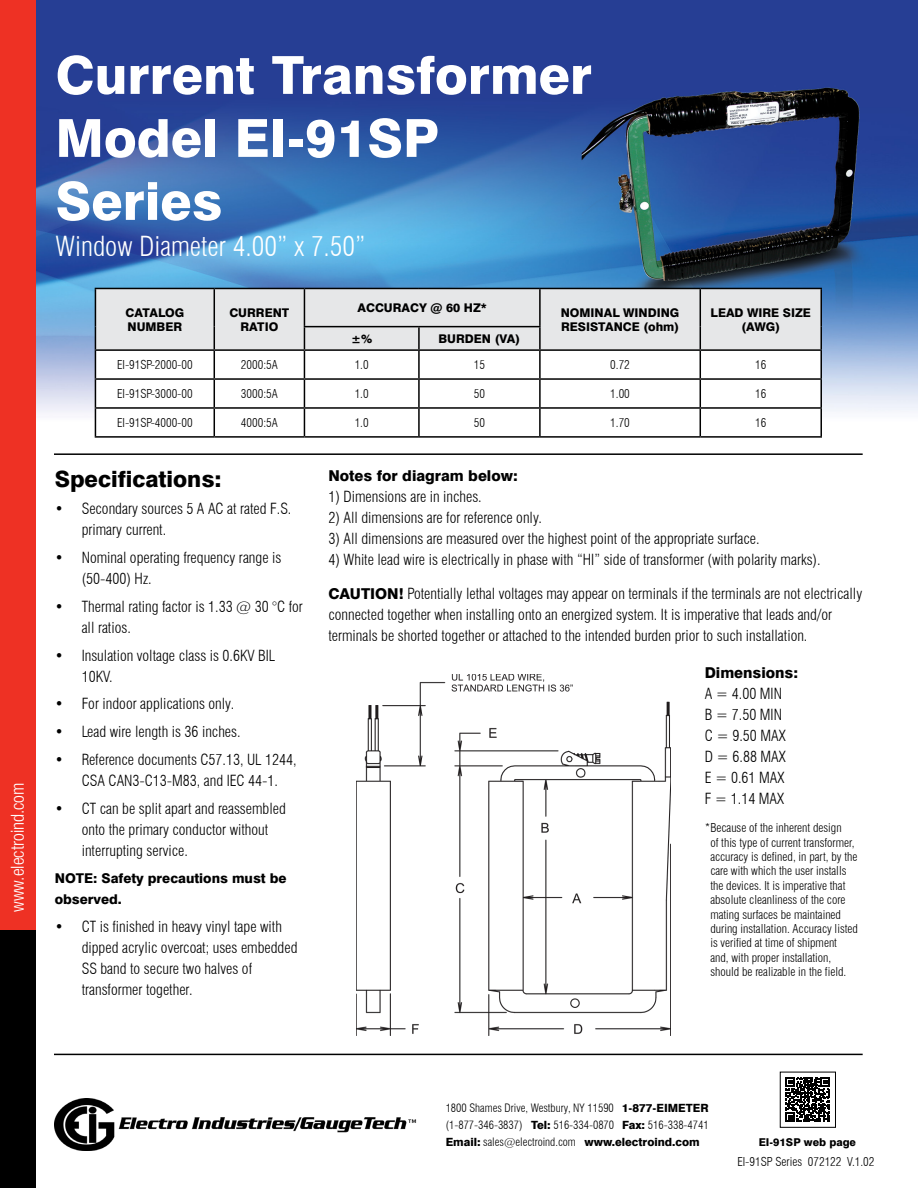
<style>
.page{position:relative;width:918px;height:1188px;background:#fff}
.page>*{position:absolute;margin:0;border:0;box-sizing:border-box;transform-origin:0 0}
.t1{font:800 52.5px/63px "Swiss 721 BT";color:#fff}
.t2{font:300 condensed 27px "Swiss 721 BT";color:#fff}
.t3{font:800 22.5px "Swiss 721 BT";color:#000}
.t4{font:300 condensed 18px "Helvetica Neue LT Std";color:#fff}
.t5{font:300 condensed 15px/21px "Swiss 721 BT";color:#000}
.t6{font:800 15px "Swiss 721 BT";color:#000}
.t7{font:800 13.5px/21px "Swiss 721 BT";color:#000}
.t8{font:300 condensed 12px/14.4px "Swiss 721 BT";color:#000}
.t9{font:800 12px/14.4px "Swiss 721 BT";color:#000}
.t10{font:300 condensed 11.4px/17.2px "Swiss 721 BT";color:#000;text-align:justify}
.t11{font:800 10.8px "Swiss 721 BT";color:#000}
.s1{font-weight:800;font-stretch:normal}
</style>
<div class="page">
<img style="left:36px;top:0;width:882px;height:1151px">
<div style="left:0;top:0;width:36px;height:1188px;background:#ee3124"></div>
<div style="left:0;top:931px;width:36px;height:257px;background:#000"></div>
<img style="left:356px;top:674px;width:315px;height:362px">
<div style="left:96px;top:289px;width:724px;height:60px;background:#e6e7e8"></div>
<svg style="left:96px;top:351px;width:724px;height:85px"></svg>
<hr style="left:95px;top:288px;width:119px;height:1px;background:#000">
<hr style="left:95px;top:289px;width:1px;height:38px;background:#000">
<hr style="left:214px;top:288px;width:90px;height:1px;background:#000">
<hr style="left:214px;top:289px;width:1px;height:38px;background:#000">
<hr style="left:304px;top:288px;width:115px;height:1px;background:#000">
<hr style="left:304px;top:289px;width:1px;height:37px;background:#000">
<hr style="left:419px;top:288px;width:121px;height:1px;background:#000">
<hr style="left:540px;top:288px;width:160px;height:1px;background:#000">
<hr style="left:539px;top:289px;width:2px;height:37px;background:#000">
<hr style="left:700px;top:288px;width:122px;height:1px;background:#000">
<hr style="left:700px;top:289px;width:1px;height:38px;background:#000">
<hr style="left:820px;top:289px;width:2px;height:38px;background:#000">
<hr style="left:304px;top:326px;width:115px;height:1px;background:#000">
<hr style="left:419px;top:326px;width:122px;height:1px;background:#000">
<hr style="left:418px;top:327px;width:2px;height:22px;background:#000">
<hr style="left:539px;top:327px;width:2px;height:22px;background:#000">
<hr style="left:820px;top:327px;width:2px;height:22px;background:#000">
<hr style="left:95px;top:349px;width:119px;height:2px;background:#000">
<hr style="left:214px;top:349px;width:90px;height:2px;background:#000">
<hr style="left:304px;top:349px;width:115px;height:2px;background:#000">
<hr style="left:419px;top:349px;width:121px;height:2px;background:#000">
<hr style="left:418px;top:351px;width:2px;height:27px;background:#000">
<hr style="left:540px;top:349px;width:160px;height:2px;background:#000">
<hr style="left:539px;top:351px;width:2px;height:27px;background:#000">
<hr style="left:700px;top:349px;width:122px;height:2px;background:#000">
<hr style="left:820px;top:351px;width:2px;height:27px;background:#000">
<hr style="left:95px;top:378px;width:119px;height:2px;background:#000">
<hr style="left:214px;top:378px;width:90px;height:2px;background:#000">
<hr style="left:304px;top:378px;width:115px;height:2px;background:#000">
<hr style="left:419px;top:378px;width:121px;height:2px;background:#000">
<hr style="left:418px;top:380px;width:2px;height:27px;background:#000">
<hr style="left:540px;top:378px;width:160px;height:2px;background:#000">
<hr style="left:539px;top:380px;width:2px;height:27px;background:#000">
<hr style="left:700px;top:378px;width:122px;height:2px;background:#000">
<hr style="left:820px;top:380px;width:2px;height:27px;background:#000">
<hr style="left:95px;top:407px;width:119px;height:2px;background:#000">
<svg style="left:95px;top:327px;width:1px;height:109px"></svg>
<hr style="left:214px;top:407px;width:90px;height:2px;background:#000">
<svg style="left:214px;top:327px;width:1px;height:109px"></svg>
<hr style="left:304px;top:407px;width:115px;height:2px;background:#000">
<svg style="left:304px;top:327px;width:1px;height:109px"></svg>
<hr style="left:419px;top:407px;width:121px;height:2px;background:#000">
<hr style="left:418px;top:409px;width:2px;height:27px;background:#000">
<hr style="left:540px;top:407px;width:160px;height:2px;background:#000">
<hr style="left:539px;top:409px;width:2px;height:27px;background:#000">
<hr style="left:700px;top:407px;width:122px;height:2px;background:#000">
<svg style="left:700px;top:327px;width:1px;height:109px"></svg>
<hr style="left:820px;top:409px;width:2px;height:27px;background:#000">
<hr style="left:95px;top:436px;width:119px;height:2px;background:#000">
<hr style="left:214px;top:436px;width:90px;height:2px;background:#000">
<hr style="left:304px;top:436px;width:115px;height:2px;background:#000">
<hr style="left:419px;top:436px;width:121px;height:2px;background:#000">
<hr style="left:540px;top:436px;width:160px;height:2px;background:#000">
<hr style="left:700px;top:436px;width:122px;height:2px;background:#000">
<hr style="left:54px;top:453px;width:809px;height:2px;background:#000">
<svg style="left:786px;top:1077px;width:44px;height:45px"></svg>
<div style="left:780px;top:1072px;width:56px;height:56px;border:1px solid #000"></div>
<img style="left:55px;top:1099px;width:362px;height:51px">
<hr style="left:54px;top:1054px;width:809px;height:1px;background:#000">
<p class="t4" style="left:7px;top:912px;width:131px;rotate:-90deg">www.electroind.com</p>
<h1 class="t1" style="left:56px;top:43px;width:538px">Current Transformer<br>Model EI-91SP<br>Series</h1>
<h2 class="t2" style="left:56px;top:230px;width:312px">Window Diameter 4.00” x 7.50”</h2>
<p class="t9" style="left:126px;top:305px;width:60px">CATALOG<br>NUMBER</p>
<p class="t9" style="left:229px;top:305px;width:61px;text-align:center">CURRENT<br>RATIO</p>
<p class="t9" style="left:358px;top:301px;width:131px">ACCURACY @ 60 HZ*</p>
<p class="t9" style="left:561px;top:305px;width:120px">NOMINAL WINDING<br>RESISTANCE (ohm)</p>
<p class="t9" style="left:711px;top:305px;width:102px;text-align:center">LEAD WIRE SIZE (AWG)</p>
<p class="t9" style="left:351px;top:331px;width:23px">±%</p>
<p class="t9" style="left:439px;top:331px;width:83px">BURDEN (VA)</p>
<p class="t8" style="left:117px;top:358px;width:77px">EI-91SP-2000-00</p>
<p class="t8" style="left:241px;top:358px;width:38px">2000:5A</p>
<p class="t8" style="left:355px;top:358px;width:16px">1.0</p>
<p class="t8" style="left:474px;top:358px;width:13px">15</p>
<p class="t8" style="left:610px;top:358px;width:21px">0.72</p>
<p class="t8" style="left:755px;top:358px;width:13px">16</p>
<p class="t8" style="left:117px;top:386px;width:77px">EI-91SP-3000-00</p>
<p class="t8" style="left:241px;top:386px;width:38px">3000:5A</p>
<p class="t8" style="left:355px;top:386px;width:16px">1.0</p>
<p class="t8" style="left:474px;top:386px;width:13px">50</p>
<p class="t8" style="left:610px;top:386px;width:21px">1.00</p>
<p class="t8" style="left:755px;top:386px;width:13px">16</p>
<p class="t8" style="left:117px;top:415px;width:77px">EI-91SP-4000-00</p>
<p class="t8" style="left:241px;top:415px;width:38px">4000:5A</p>
<p class="t8" style="left:355px;top:415px;width:16px">1.0</p>
<p class="t8" style="left:474px;top:415px;width:13px">50</p>
<p class="t8" style="left:610px;top:415px;width:21px">1.70</p>
<p class="t8" style="left:755px;top:415px;width:13px">16</p>
<h3 class="t3" style="left:55px;top:465px;width:169px">Specifications:</h3>
<p class="t5" style="left:82px;top:498px;width:211px;text-indent:-27px">• Secondary sources 5 A AC at rated F.S. primary current.</p>
<p class="t5" style="left:82px;top:547px;width:201px;text-indent:-27px">• Nominal operating frequency range is (50-400) Hz.</p>
<p class="t5" style="left:82px;top:596px;width:223px;text-indent:-27px">• Thermal rating factor is 1.33 @ 30 °C for all ratios.</p>
<p class="t5" style="left:82px;top:645px;width:195px;text-indent:-27px">• Insulation voltage class is 0.6KV BIL<br>10KV.</p>
<p class="t5" style="left:55px;top:693px;width:181px">• For indoor applications only.</p>
<p class="t5" style="left:55px;top:721px;width:187px">• Lead wire length is 36 inches.</p>
<p class="t5" style="left:55px;top:749px;width:244px;text-align:center">• Reference documents C57.13, UL 1244,<br>CSA CAN3-C13-M83, and IEC 44-1.</p>
<p class="t5" style="left:82px;top:798px;width:206px;text-indent:-27px">• CT can be split apart and reassembled onto the primary conductor without interrupting service.</p>
<p class="t7" style="left:55px;top:868px;width:233px">NOTE: Safety precautions must be observed.</p>
<p class="t5" style="left:82px;top:916px;width:217px;text-indent:-27px">• CT is finished in heavy vinyl tape with dipped acrylic overcoat; uses embedded SS band to secure two halves of transformer together.</p>
<p class="t6" style="left:328px;top:466px;width:191px">Notes for diagram below:</p>
<p class="t5" style="left:328px;top:486px;width:155px">1) Dimensions are in inches.</p>
<p class="t5" style="left:328px;top:507px;width:215px">2) All dimensions are for reference only.</p>
<p class="t5" style="left:328px;top:528px;width:433px">3) All dimensions are measured over the highest point of the appropriate surface.</p>
<p class="t5" style="left:328px;top:549px;width:494px">4) White lead wire is electrically in phase with “HI” side of transformer (with polarity marks).</p>
<p class="t5" style="left:328px;top:583px;width:535px"><span class="s1">CAUTION!</span> Potentially lethal voltages may appear on terminals if the terminals are not electrically connected together when installing onto an energized system. It is imperative that leads and/or terminals be shorted together or attached to the intended burden prior to such installation.</p>
<p class="t6" style="left:705px;top:664px;width:95px">Dimensions:</p>
<p class="t5" style="left:705px;top:683px;width:83px">A = 4.00 MIN<br>B = 7.50 MIN<br>C = 9.50 MAX<br>D = 6.88 MAX<br>E = 0.61 MAX<br>F = 1.14 MAX</p>
<p class="t8" style="left:710px;top:821px;width:149px;text-indent:-6px">*Because of the inherent design<br>of this type of current transformer, accuracy is defined, in part, by the care with which the user installs the devices. It is imperative that absolute cleanliness of the core mating surfaces be maintained during installation. Accuracy listed is verified at time of shipment and, with proper installation, should be realizable in the field.</p>
<p class="t10" style="left:446px;top:1099px;width:265px">1800 Shames Drive, Westbury, NY 11590 <span class="s1">1-877-EIMETER </span>(1-877-346-3837) <span class="s1">Tel:</span> 516-334-0870 <span class="s1">Fax:</span> 516-338-4741<br><span class="s1">Email:</span> sales@electroind.com <span class="s1">www.electroind.com</span></p>
<p class="t11" style="left:759px;top:1136px;width:99px">EI-91SP web page</p>
<p class="t8" style="left:737px;top:1154px;width:139px">EI-91SP Series 072122 V.1.02</p>
</div>
